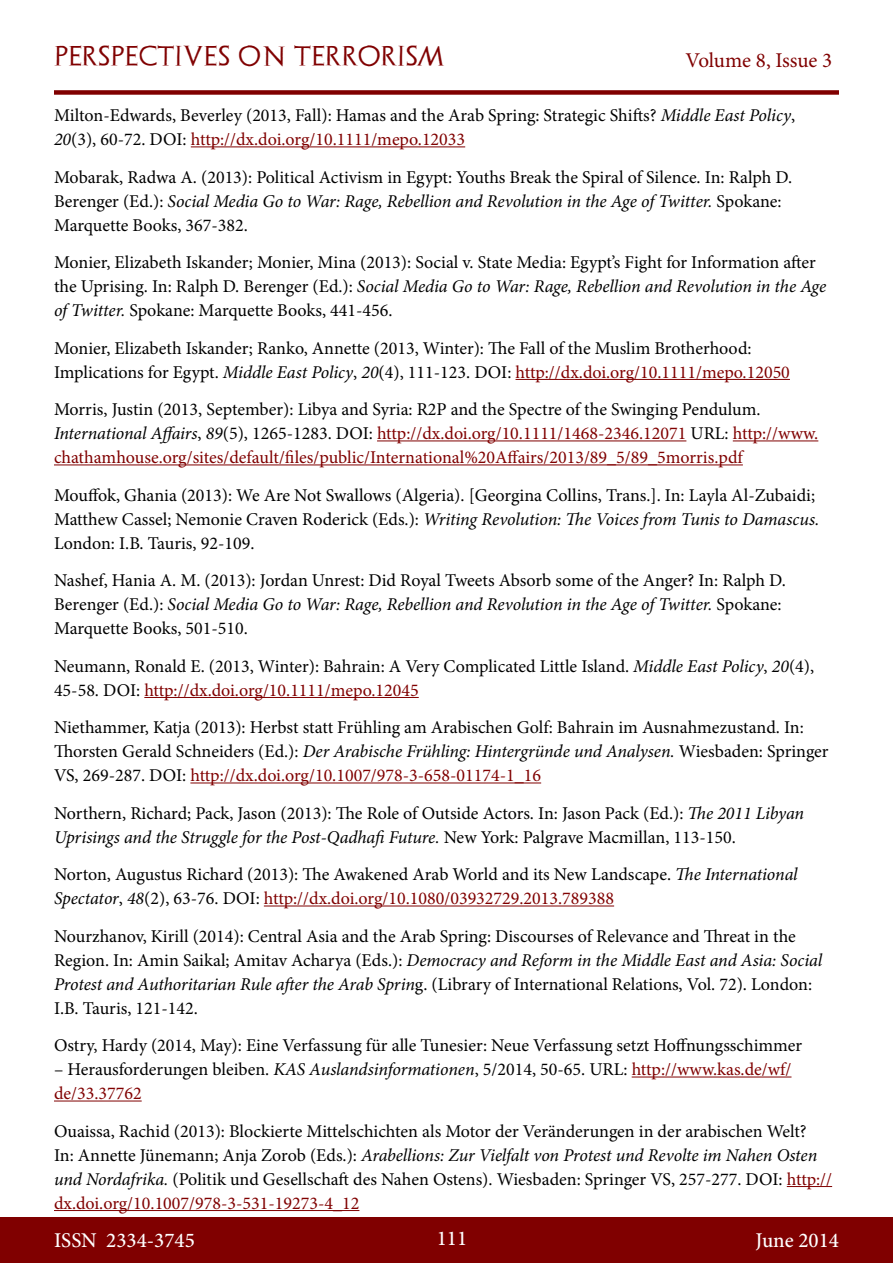
<style>
.page{position:relative;width:893px;height:1263px;background:#fff}
.page>*{position:absolute;margin:0;border:0;box-sizing:border-box;transform-origin:0 0}
.t1{font:500 21px "Minion Pro";color:#fff}
.t2{font:21px "Archeologicaps";letter-spacing:.045em;color:#800000}
.t3{font:21px "Minion Pro";letter-spacing:-.005em;color:#800000}
.t4{font:18px/24px "Minion Pro";color:#000}
.t5{font:18px/24px "Minion Pro";color:#800000}
.s1{font-style:italic}
.s2{color:#800000}
.s3{color:#000}
.s4{font-style:italic;color:#000}
</style>
<div class="page">
<div style="left:0;top:1217px;width:893px;height:46px;background:#800000"></div>
<div style="left:54px;top:90px;width:785px;height:5px;background:#800000"></div>
<hr style="left:191px;top:146px;width:274px;height:1px;background:#800000">
<hr style="left:515px;top:379px;width:275px;height:1px;background:#800000">
<hr style="left:377px;top:440px;width:309px;height:1px;background:#800000">
<hr style="left:733px;top:440px;width:85px;height:1px;background:#800000">
<hr style="left:54px;top:464px;width:689px;height:1px;background:#800000">
<hr style="left:144px;top:697px;width:275px;height:1px;background:#800000">
<hr style="left:190px;top:782px;width:351px;height:1px;background:#800000">
<hr style="left:264px;top:905px;width:350px;height:1px;background:#800000">
<hr style="left:632px;top:1076px;width:159px;height:1px;background:#800000">
<hr style="left:54px;top:1100px;width:88px;height:1px;background:#800000">
<hr style="left:787px;top:1186px;width:45px;height:1px;background:#800000">
<hr style="left:54px;top:1210px;width:305px;height:1px;background:#800000">
<p class="t2" style="left:54px;top:43px;width:392px">PERSPECTIVES ON TERRORISM</p>
<p class="t3" style="left:686px;top:46px;width:148px">Volume 8, Issue 3</p>
<p class="t4" style="left:54px;top:103px;width:743px">Milton-Edwards, Beverley (2013, Fall): Hamas and the Arab Spring: Strategic Shifts? <span class="s1">Middle East Policy</span>,<br><span class="s1">20</span>(3), 60-72. DOI: <span class="s2">http://dx.doi.org/10.1111/mepo.12033</span></p>
<p class="t4" style="left:54px;top:165px;width:740px">Mobarak, Radwa A. (2013): Political Activism in Egypt: Youths Break the Spiral of Silence. In: Ralph D.<br>Berenger (Ed.): <span class="s1">Social Media Go to War: Rage, Rebellion and Revolution in the Age of Twitter.</span> Spokane:<br>Marquette Books, 367-382.</p>
<p class="t4" style="left:54px;top:250px;width:774px">Monier, Elizabeth Iskander; Monier, Mina (2013): Social v. State Media: Egypt’s Fight for Information after the Uprising. In: Ralph D. Berenger (Ed.): <span class="s1">Social Media Go to War: Rage, Rebellion and Revolution in the Age of Twitter.</span> Spokane: Marquette Books, 441-456.</p>
<p class="t4" style="left:54px;top:336px;width:737px">Monier, Elizabeth Iskander; Ranko, Annette (2013, Winter): The Fall of the Muslim Brotherhood:<br>Implications for Egypt. <span class="s1">Middle East Policy</span>, <span class="s1">20</span>(4), 111-123. DOI: <span class="s2">http://dx.doi.org/10.1111/mepo.12050</span></p>
<p class="t5" style="left:54px;top:397px;width:766px"><span class="s3">Morris, Justin (2013, September): Libya and Syria: R2P and the Spectre of the Swinging Pendulum.<br></span><span class="s4">International Affairs</span><span class="s3">,</span> <span class="s4">89</span><span class="s3">(5), 1265-1283. DOI:</span> http://dx.doi.org/10.1111/1468-2346.12071 <span class="s3">URL:</span> http://www. chathamhouse.org/sites/default/files/public/International%20Affairs/2013/89_5/89_5morris.pdf</p>
<p class="t4" style="left:54px;top:483px;width:767px">Mouffok, Ghania (2013): We Are Not Swallows (Algeria). [Georgina Collins, Trans.]. In: Layla Al-Zubaidi;<br>Matthew Cassel; Nemonie Craven Roderick (Eds.): <span class="s1">Writing Revolution: The Voices from Tunis to Damascus.<br></span>London: I.B. Tauris, 92-109.</p>
<p class="t4" style="left:54px;top:568px;width:733px">Nashef, Hania A. M. (2013): Jordan Unrest: Did Royal Tweets Absorb some of the Anger? In: Ralph D.<br>Berenger (Ed.): <span class="s1">Social Media Go to War: Rage, Rebellion and Revolution in the Age of Twitter.</span> Spokane:<br>Marquette Books, 501-510.</p>
<p class="t4" style="left:54px;top:654px;width:762px">Neumann, Ronald E. (2013, Winter): Bahrain: A Very Complicated Little Island. <span class="s1">Middle East Policy</span>, <span class="s1">20</span>(4),<br>45-58. DOI: <span class="s2">http://dx.doi.org/10.1111/mepo.12045</span></p>
<p class="t4" style="left:54px;top:715px;width:776px">Niethammer, Katja (2013): Herbst statt Frühling am Arabischen Golf: Bahrain im Ausnahmezustand. In:<br>Thorsten Gerald Schneiders (Ed.): <span class="s1">Der Arabische Frühling: Hintergründe und Analysen.</span> Wiesbaden: Springer<br>VS, 269-287. DOI: <span class="s2">http://dx.doi.org/10.1007/978-3-658-01174-1_16</span></p>
<p class="t4" style="left:54px;top:801px;width:752px">Northern, Richard; Pack, Jason (2013): The Role of Outside Actors. In: Jason Pack (Ed.): <span class="s1">The 2011 Libyan<br>Uprisings and the Struggle for the Post-Qadhafi Future.</span> New York: Palgrave Macmillan, 113-150.</p>
<p class="t4" style="left:54px;top:862px;width:745px">Norton, Augustus Richard (2013): The Awakened Arab World and its New Landscape. <span class="s1">The International<br>Spectator</span>, <span class="s1">48</span>(2), 63-76. DOI: <span class="s2">http://dx.doi.org/10.1080/03932729.2013.789388</span></p>
<p class="t4" style="left:54px;top:924px;width:770px">Nourzhanov, Kirill (2014): Central Asia and the Arab Spring: Discourses of Relevance and Threat in the Region. In: Amin Saikal; Amitav Acharya (Eds.): <span class="s1">Democracy and Reform in the Middle East and Asia: Social Protest and Authoritarian Rule after the Arab Sprin</span>g. (Library of International Relations, Vol. 72). London:<br>I.B. Tauris, 121-142.</p>
<p class="t4" style="left:54px;top:1033px;width:750px">Ostry, Hardy (2014, May): Eine Verfassung für alle Tunesier: Neue Verfassung setzt Hoffnungsschimmer</p>
<p class="t4" style="left:54px;top:1057px;width:739px">– Herausforderungen bleiben. <span class="s1">KAS Auslandsinformationen</span>, 5/2014, 50-65. URL: <span class="s2">http://www.kas.de/wf/ de/33.37762</span></p>
<p class="t4" style="left:54px;top:1119px;width:780px">Ouaissa, Rachid (2013): Blockierte Mittelschichten als Motor der Veränderungen in der arabischen Welt?<br>In: Annette Jünemann; Anja Zorob (Eds.): <span class="s1">Arabellions: Zur Vielfalt von Protest und Revolte im Nahen Osten und Nordafrika.</span> (Politik und Gesellschaft des Nahen Ostens). Wiesbaden: Springer VS, 257-277. DOI: <span class="s2">http:// dx.doi.org/10.1007/978-3-531-19273-4_12</span></p>
<p class="t1" style="left:54px;top:1226px;width:142px">ISSN 2334-3745</p>
<p class="t1" style="left:437px;top:1224px;width:32px">111</p>
<p class="t1" style="left:756px;top:1226px;width:85px">June 2014</p>
</div>
